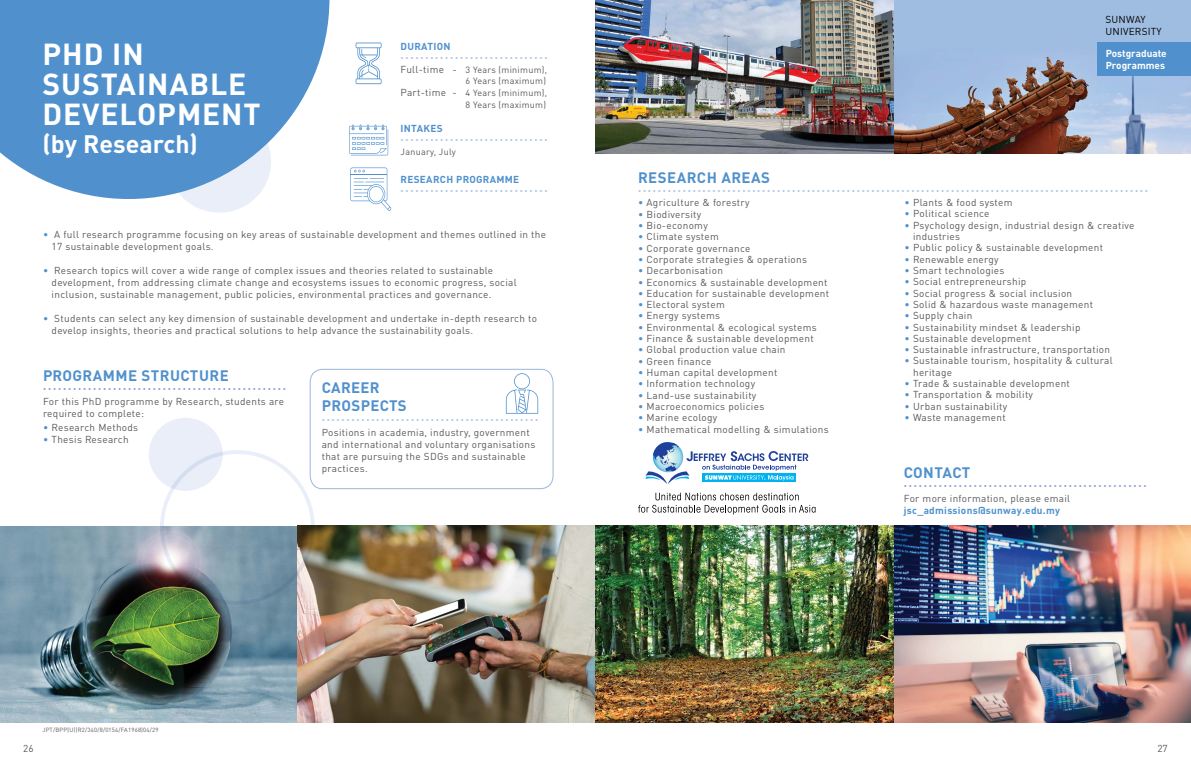
<style>
.page{position:relative;width:1191px;height:766px;background:#fff}
.page>*{position:absolute;margin:0;border:0;box-sizing:border-box;transform-origin:0 0}
.t1{font:700 30px/30px "DIN Pro";color:#fff;text-align:right}
.t2{font:700 25px "DIN Pro";color:#fff}
.t3{font:700 15px/18px "DIN Pro";letter-spacing:.01em;color:#5091cd}
.t4{font:10px/12px "DIN Pro";letter-spacing:.03em;color:#58595b}
.t5{font:700 10px "DIN Pro";letter-spacing:.03em;color:#5091cd}
.t6{font:700 10px/12px "DIN Pro";color:#fff}
.t7{font:10px/12px "DIN Pro";letter-spacing:.02em;color:#000}
.t8{font:9px/10.8px "DIN Pro";letter-spacing:.03em;color:#58595b;text-align:right}
.t9{font:6px "DIN Pro";color:#a4bfe4}
.t10{font:6px "DIN Pro";color:#a4bfe4}
.t11{font:6px "DIN Pro";color:#8298cd}
.t12{font:6px "DIN Pro";letter-spacing:.03em;color:#58595b}
.s1{font-size:10px}
.s2{color:#5091cd}
</style>
<div class="page">
<img style="left:0;top:526px;width:1191px;height:196px">
<div style="left:168px;top:110px;width:103px;height:102px;background:#e9eef8;border-radius:50%"></div>
<svg style="left:0;top:0;width:329px;height:199px;fill:#5091cd"></svg>
<svg style="left:350px;top:167px;width:41px;height:44px"></svg>
<svg style="left:349px;top:124px;width:39px;height:31px"></svg>
<svg style="left:356px;top:43px;width:25px;height:41px"></svg>
<img style="left:595px;top:0;width:596px;height:153px">
<div style="left:1097px;top:43px;width:94px;height:33px;background:#5091cd"></div>
<svg style="left:638px;top:492px;width:177px;height:22px"></svg>
<svg style="left:645px;top:442px;width:163px;height:42px"></svg>
<div style="left:149px;top:417px;width:74px;height:73px;background:#e9eef8;border-radius:50%"></div>
<div style="left:160px;top:450px;width:155px;height:154px;border:4px solid #e9eef8;border-radius:50%"></div>
<div style="left:310px;top:369px;width:243px;height:120px;border:1px solid #9cb6d9;border-radius:13px"></div>
<svg style="left:506px;top:373px;width:32px;height:40px"></svg>
<h1 class="t1" style="left:43px;top:38px;width:84px">IN<br>SUSTAINA</h1>
<h1 class="t1" style="left:43px;top:38px;width:20px">PHD</h1>
<h1 class="t1" style="left:189px;top:68px;width:38px">BLE</h1>
<h1 class="t1" style="left:43px;top:98px;width:21px">DEVELOPMENT</h1>
<h2 class="t2" style="left:43px;top:127px;width:157px">(by Research)</h2>
<p class="t5" style="left:400px;top:40px;width:8px">DURATION</p>
<p class="t9" style="left:400px;top:53px;width:149px">••••••••••••••••••••••••••••••</p>
<p class="t8" style="left:400px;top:64px;width:148px"><span class="s1">Full-time -</span> 3 Years (minimum),<br>6 Years (maximum)</p>
<p class="t8" style="left:400px;top:86px;width:148px;line-height:12px"><span class="s1">Part-time -</span> 4 Years (minimum),<br>8 Years (maximum)</p>
<p class="t5" style="left:400px;top:122px;width:7px">INTA</p>
<p class="t5" style="left:423px;top:122px;width:21px">KES</p>
<p class="t9" style="left:400px;top:135px;width:149px">••••••••••••••••••••••••••••••</p>
<p class="t8" style="left:400px;top:145px;width:57px">January, July</p>
<p class="t5" style="left:400px;top:173px;width:27px">RESEAR</p>
<p class="t5" style="left:440px;top:173px;width:25px">CH PROGRAMME</p>
<p class="t9" style="left:400px;top:186px;width:149px">••••••••••••••••••••••••••••••</p>
<p class="t4" style="left:52px;top:227px;width:496px;text-indent:-8px"><span class="s2">•</span> A full research programme focusing on key areas of sustainable development and themes outlined in the<br>17 sustainable development goals.</p>
<p class="t4" style="left:52px;top:263px;width:467px;text-indent:-8px"><span class="s2">•</span> Research topics will cover a wide range of complex issues and theories related to sustainable development, from addressing climate change and ecosystems issues to economic progress, social inclusion, sustainable management, public policies, environmental practices and governance.</p>
<p class="t4" style="left:52px;top:311px;width:487px;text-indent:-8px"><span class="s2">•</span> Students can select any key dimension of sustainable development and undertake in-depth research to develop insights, theories and practical solutions to help advance the sustainability goals.</p>
<h3 class="t3" style="left:43px;top:365px;width:12px">PROGRAMME</h3>
<h3 class="t3" style="left:141px;top:365px;width:20px">STRU</h3>
<h3 class="t3" style="left:180px;top:365px;width:20px">CTURE</h3>
<p class="t11" style="left:43px;top:383px;width:244px">•••••••••••••••••••••••••••••••••••••••••••••••••</p>
<p class="t4" style="left:43px;top:394px;width:242px">For this PhD programme by Research, students are required to complete:</p>
<p class="t4" style="left:43px;top:420px;width:97px"><span class="s2">•</span> Research Methods</p>
<p class="t4" style="left:43px;top:432px;width:87px"><span class="s2">•</span> Thesis Research</p>
<h3 class="t3" style="left:322px;top:378px;width:21px">CAREER<br>PRO</h3>
<h3 class="t3" style="left:351px;top:396px;width:57px">SPE CTS</h3>
<p class="t9" style="left:322px;top:415px;width:218px">••••••••••••••••••••••••••••••••••••••••••••</p>
<p class="t4" style="left:322px;top:425px;width:215px">Positions in academia, industry, government and international and voluntary organisations that are pursuing the SDGs and sustainable practices.</p>
<p class="t12" style="left:43px;top:724px;width:118px">JPT/BPP(U)(R2/340/8/0154/FA1968)04/29</p>
<p class="t7" style="left:1105px;top:12px;width:58px">SUNWAY<br>UNIVERSITY</p>
<p class="t6" style="left:1105px;top:47px;width:63px">Postgraduate<br>Programmes</p>
<h3 class="t3" style="left:638px;top:168px;width:40px">RESEAR</h3>
<h3 class="t3" style="left:697px;top:168px;width:36px">CH AREA</h3>
<h3 class="t3" style="left:761px;top:168px;width:10px">S</h3>
<p class="t10" style="left:638px;top:187px;width:511px">•••••••••••••••••••••••••••••••••••••••••••••••••••••••••••••••••••••••••••••••••••••••••••••••••••••••</p>
<p class="t4" style="left:638px;top:196px;width:113px"><span class="s2">•</span> Agriculture &amp; forestry</p>
<p class="t4" style="left:638px;top:207px;width:65px"><span class="s2">•</span> Biodiversity</p>
<p class="t4" style="left:638px;top:218px;width:71px"><span class="s2">•</span> Bio-economy</p>
<p class="t4" style="left:638px;top:229px;width:82px"><span class="s2">•</span> Climate system</p>
<p class="t4" style="left:638px;top:241px;width:114px"><span class="s2">•</span> Corporate governance</p>
<p class="t4" style="left:638px;top:252px;width:170px"><span class="s2">•</span> Corporate strategies &amp; operations</p>
<p class="t4" style="left:638px;top:263px;width:86px"><span class="s2">•</span> Decarbonisation</p>
<p class="t4" style="left:638px;top:275px;width:191px"><span class="s2">•</span> Economics &amp; sustainable development</p>
<p class="t4" style="left:638px;top:286px;width:193px"><span class="s2">•</span> Education for sustainable development</p>
<p class="t4" style="left:638px;top:297px;width:88px"><span class="s2">•</span> Electoral system</p>
<p class="t4" style="left:638px;top:309px;width:84px"><span class="s2">•</span> Energy systems</p>
<p class="t4" style="left:638px;top:320px;width:180px"><span class="s2">•</span> Environmental &amp; ecological systems</p>
<p class="t4" style="left:638px;top:331px;width:177px"><span class="s2">•</span> Finance &amp; sustainable development</p>
<p class="t4" style="left:638px;top:342px;width:149px"><span class="s2">•</span> Global production value chain</p>
<p class="t4" style="left:638px;top:354px;width:75px"><span class="s2">•</span> Green finance</p>
<p class="t4" style="left:638px;top:365px;width:141px"><span class="s2">•</span> Human capital development</p>
<p class="t4" style="left:638px;top:376px;width:119px"><span class="s2">•</span> Information technology</p>
<p class="t4" style="left:638px;top:388px;width:120px"><span class="s2">•</span> Land-use sustainability</p>
<p class="t4" style="left:638px;top:399px;width:128px"><span class="s2">•</span> Macroeconomics policies</p>
<p class="t4" style="left:638px;top:410px;width:81px"><span class="s2">•</span> Marine ecology</p>
<p class="t4" style="left:638px;top:422px;width:192px"><span class="s2">•</span> Mathematical modelling &amp; simulations</p>
<p class="t4" style="left:904px;top:195px;width:109px"><span class="s2">•</span> Plants &amp; food system</p>
<p class="t4" style="left:904px;top:207px;width:86px"><span class="s2">•</span> Political science</p>
<p class="t4" style="left:913px;top:218px;width:223px;line-height:11.3px;text-indent:-8px"><span class="s2">•</span> Psychology design, industrial design &amp; creative industries</p>
<p class="t4" style="left:904px;top:241px;width:200px"><span class="s2">•</span> Public policy &amp; sustainable development</p>
<p class="t4" style="left:904px;top:252px;width:95px"><span class="s2">•</span> Renewable energy</p>
<p class="t4" style="left:904px;top:263px;width:101px"><span class="s2">•</span> Smart technologies</p>
<p class="t4" style="left:904px;top:274px;width:123px"><span class="s2">•</span> Social entrepreneurship</p>
<p class="t4" style="left:904px;top:286px;width:169px"><span class="s2">•</span> Social progress &amp; social inclusion</p>
<p class="t4" style="left:904px;top:297px;width:190px"><span class="s2">•</span> Solid &amp; hazardous waste management</p>
<p class="t4" style="left:904px;top:308px;width:69px"><span class="s2">•</span> Supply chain</p>
<p class="t4" style="left:904px;top:320px;width:177px"><span class="s2">•</span> Sustainability mindset &amp; leadership</p>
<p class="t4" style="left:904px;top:331px;width:128px"><span class="s2">•</span> Sustainable development</p>
<p class="t4" style="left:904px;top:342px;width:207px"><span class="s2">•</span> Sustainable infrastructure, transportation</p>
<p class="t4" style="left:913px;top:354px;width:201px;line-height:11.3px;text-indent:-8px"><span class="s2">•</span> Sustainable tourism, hospitality &amp; cultural heritage</p>
<p class="t4" style="left:904px;top:376px;width:167px"><span class="s2">•</span> Trade &amp; sustainable development</p>
<p class="t4" style="left:904px;top:387px;width:130px"><span class="s2">•</span> Transportation &amp; mobility</p>
<p class="t4" style="left:904px;top:399px;width:104px"><span class="s2">•</span> Urban sustainability</p>
<p class="t4" style="left:904px;top:410px;width:103px"><span class="s2">•</span> Waste management</p>
<h3 class="t3" style="left:904px;top:462px;width:20px">CONTA</h3>
<h3 class="t3" style="left:952px;top:462px;width:19px">CT</h3>
<p class="t11" style="left:904px;top:480px;width:244px">•••••••••••••••••••••••••••••••••••••••••••••••••</p>
<p class="t4" style="left:904px;top:491px;width:168px">For more information, please email</p>
<p class="t5" style="left:904px;top:503px;width:158px">jsc_admissions@sunway.edu.my</p>
<p class="t4" style="left:23px;top:741px;width:12px">26</p>
<p class="t4" style="left:1157px;top:741px;width:12px">27</p>
</div>
